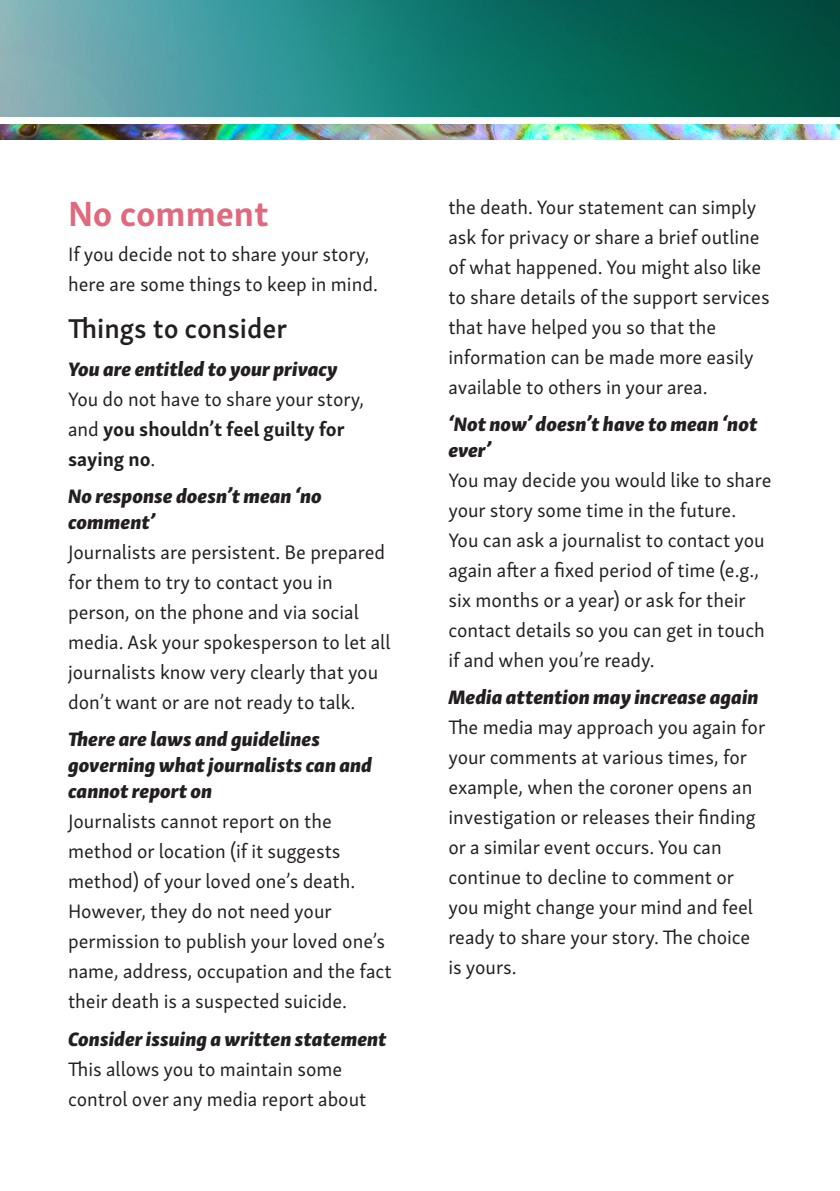
<style>
.page{position:relative;width:840px;height:1191px;background:#fff}
.page>*{position:absolute;margin:0;border:0;box-sizing:border-box;transform-origin:0 0}
.t1{font:700 36px "Skolar Sans Latn";color:#e1697e}
.t2{font:600 28px "Skolar Sans Latn";color:#231f20}
.body_text{font:20px/30px "Skolar Sans Latn";color:#231f20}
.t3{font:20px/26px "Skolar Sans Latn Eb It";color:#231f20}
.s1{font-weight:700}
</style>
<div class="page">
<img style="left:0;top:0;width:839px;height:117px">
<img style="left:0;top:125px;width:839px;height:14px">
<h2 class="t1" style="left:68px;top:184px;width:202px">No comment</h2>
<p class="body_text" style="left:68px;top:238px;width:311px">If you decide not to share your story, here are some things to keep in mind.</p>
<h3 class="t2" style="left:68px;top:306px;width:220px">Things to consider</h3>
<h4 class="t3" style="left:68px;top:354px;width:271px">You are entitled to your privacy</h4>
<p class="body_text" style="left:68px;top:382px;width:297px">You do not have to share your story, and <span class="s1">you shouldn’t feel guilty for saying no</span>.</p>
<h4 class="t3" style="left:68px;top:481px;width:255px">No response doesn’t mean ‘no comment’</h4>
<p class="body_text" style="left:68px;top:535px;width:324px">Journalists are persistent. Be prepared for them to try to contact you in person, on the phone and via social media. Ask your spokesperson to let all journalists know very clearly that you don’t want or are not ready to talk.</p>
<h4 class="t3" style="left:68px;top:724px;width:305px">There are laws and guidelines governing what journalists can and cannot report on</h4>
<p class="body_text" style="left:68px;top:805px;width:325px">Journalists cannot report on the method or location (if it suggests method) of your loved one’s death.<br>However, they do not need your permission to publish your loved one’s name, address, occupation and the fact their death is a suspected suicide.</p>
<h4 class="t3" style="left:68px;top:1024px;width:320px">Consider issuing a written statement</h4>
<p class="body_text" style="left:68px;top:1052px;width:300px">This allows you to maintain some control over any media report about</p>
<p class="body_text" style="left:448px;top:190px;width:322px">the death. Your statement can simply ask for privacy or share a brief outline of what happened. You might also like to share details of the support services that have helped you so that the information can be made more easily available to others in your area.</p>
<h4 class="t3" style="left:448px;top:409px;width:310px">‘Not now’ doesn’t have to mean ‘not ever’</h4>
<p class="body_text" style="left:448px;top:463px;width:324px">You may decide you would like to share your story some time in the future.<br>You can ask a journalist to contact you again after a fixed period of time (e.g., six months or a year) or ask for their contact details so you can get in touch if and when you’re ready.</p>
<h4 class="t3" style="left:448px;top:682px;width:311px">Media attention may increase again</h4>
<p class="body_text" style="left:448px;top:711px;width:318px">The media may approach you again for your comments at various times, for example, when the coroner opens an investigation or releases their finding or a similar event occurs. You can continue to decline to comment or you might change your mind and feel ready to share your story. The choice is yours.</p>
</div>
